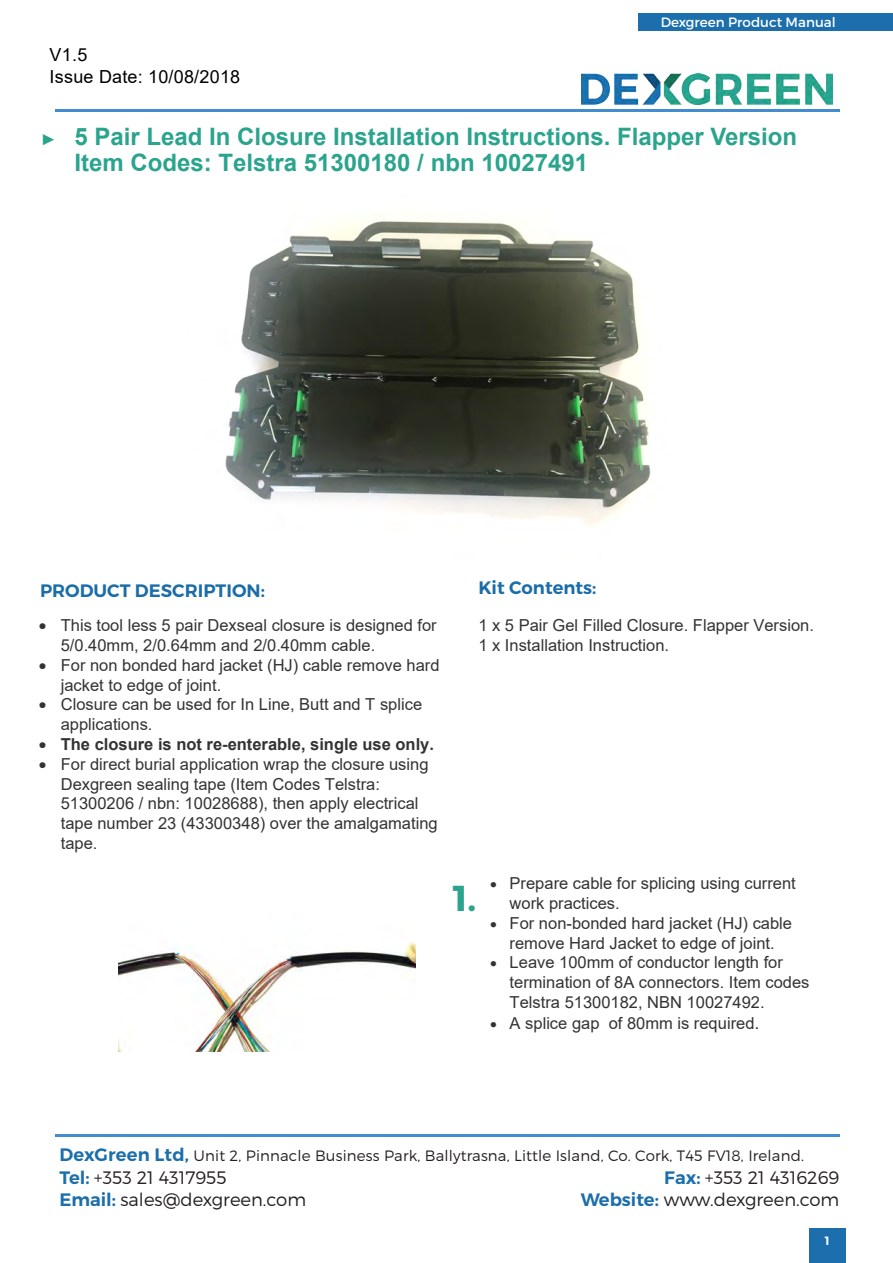
<style>
.page{position:relative;width:893px;height:1263px;background:#fff}
.page>*{position:absolute;margin:0;border:0;box-sizing:border-box;transform-origin:0 0}
.darkblue{font:700 36px "Montserrat";color:#2ba48e}
.t1{font:700 24px/25.8px "Arial";color:#2ba48e}
.t2{font:300 18px "Montserrat";color:#231f20}
.Manual_Kit_Contents{font:600 18px "Montserrat";color:#1a6da8}
.darkblue-2{font:18px/21.6px "Arial";letter-spacing:.015em;color:#000}
.Manual_Kit_Contents-2{font:16.5px/19.8px "Arial";color:#333}
.darkblue-3{font:16.5px/19.8px "Arial";color:#333}
.Manual_Kit_Contents-3{font:700 16.5px "Arial";color:#333}
.t3{font:300 15px "Montserrat";letter-spacing:.01em;color:#231f20}
.t4{font:13.5px "Montserrat";color:#fff}
.t5{font:600 12px "Montserrat";color:#fff}
.s1{font-weight:400;font-size:15.75px}
.s2{font-size:18px}
.s3{font-weight:600;font-size:18px;color:#1c6fac}
.s4{font-weight:600;color:#1c6fac}
</style>
<div class="page">
<div style="left:809px;top:1228px;width:37px;height:35px;background:#1c6fac"></div>
<div style="left:638px;top:14px;width:255px;height:17px;background:#1c6fac"></div>
<hr style="left:55px;top:110px;width:784px;height:2px;background:#428dd0">
<hr style="left:55px;top:1134px;width:784px;height:3px;background:#428dd0">
<img style="left:581px;top:74px;width:252px;height:31px">
<img style="left:119px;top:942px;width:296px;height:110px">
<img style="left:225px;top:219px;width:426px;height:307px">
<p class="darkblue-2" style="left:50px;top:44px;width:192px">V1.5<br>Issue Date: 10/08/2018</p>
<p class="t4" style="left:661px;top:13px;width:176px">Dexgreen Product Manual</p>
<p class="t1" style="left:74px;top:124px;width:724px;text-indent:-34px"><span class="s1">►</span> 5 Pair Lead In Closure Installation Instructions. Flapper Version<br>Item Codes: Telstra 51300180 / nbn 10027491</p>
<p class="Manual_Kit_Contents" style="left:40px;top:579px;width:226px">PRODUCT DESCRIPTION:</p>
<p class="Manual_Kit_Contents-2" style="left:61px;top:615px;width:377px;text-indent:-22px">• This tool less 5 pair Dexseal closure is designed for<br>5/0.40mm, 2/0.64mm and 2/0.40mm cable.</p>
<p class="Manual_Kit_Contents-2" style="left:61px;top:655px;width:380px;text-indent:-22px">• For non bonded hard jacket (HJ) cable remove hard jacket to edge of joint.</p>
<p class="Manual_Kit_Contents-2" style="left:61px;top:694px;width:363px;text-indent:-22px">• Closure can be used for In Line, Butt and T splice applications.</p>
<p class="Manual_Kit_Contents-3" style="left:39px;top:732px;width:397px">• The closure is not re-enterable, single use only.</p>
<p class="Manual_Kit_Contents-2" style="left:61px;top:754px;width:378px;text-indent:-22px">• For direct burial application wrap the closure using Dexgreen sealing tape (Item Codes Telstra:<br>51300206 / nbn: 10028688), then apply electrical tape number 23 (43300348) over the amalgamating tape.</p>
<p class="Manual_Kit_Contents" style="left:478px;top:576px;width:119px">Kit Contents:</p>
<p class="Manual_Kit_Contents-2" style="left:478px;top:615px;width:337px">1 x 5 Pair Gel Filled Closure. Flapper Version.<br>1 x Installation Instruction.</p>
<p class="darkblue" style="left:453px;top:876px;width:25px">1.</p>
<p class="darkblue-3" style="left:510px;top:873px;width:288px;text-indent:-20px">• Prepare cable for splicing using current work practices.</p>
<p class="darkblue-3" style="left:490px;top:913px;width:304px;text-align:center">• For non-bonded hard jacket (HJ) cable remove Hard Jacket to edge of joint.</p>
<p class="darkblue-3" style="left:510px;top:952px;width:301px;text-indent:-20px">• Leave 100mm of conductor length for termination of 8A connectors. Item codes<br>Telstra 51300182, NBN 10027492.</p>
<p class="darkblue-3" style="left:490px;top:1013px;width:271px">• A splice gap of 80mm is required<span class="s2">.</span></p>
<p class="t3" style="left:60px;top:1147px;width:746px"><span class="s3">DexGreen Ltd,</span> Unit 2, Pinnacle Business Park, Ballytrasna, Little Island, Co. Cork, T45 FV18, Ireland.</p>
<p class="t2" style="left:59px;top:1167px;width:169px"><span class="s4">Tel:</span> +353 21 4317955</p>
<p class="t2" style="left:664px;top:1167px;width:177px"><span class="s4">Fax:</span> +353 21 4316269</p>
<p class="t2" style="left:59px;top:1189px;width:248px"><span class="s4">Email:</span> sales@dexgreen.com</p>
<p class="t2" style="left:581px;top:1189px;width:260px"><span class="s4">Website:</span> www.dexgreen.com</p>
<p class="t5" style="left:825px;top:1233px;width:6px">1</p>
</div>
